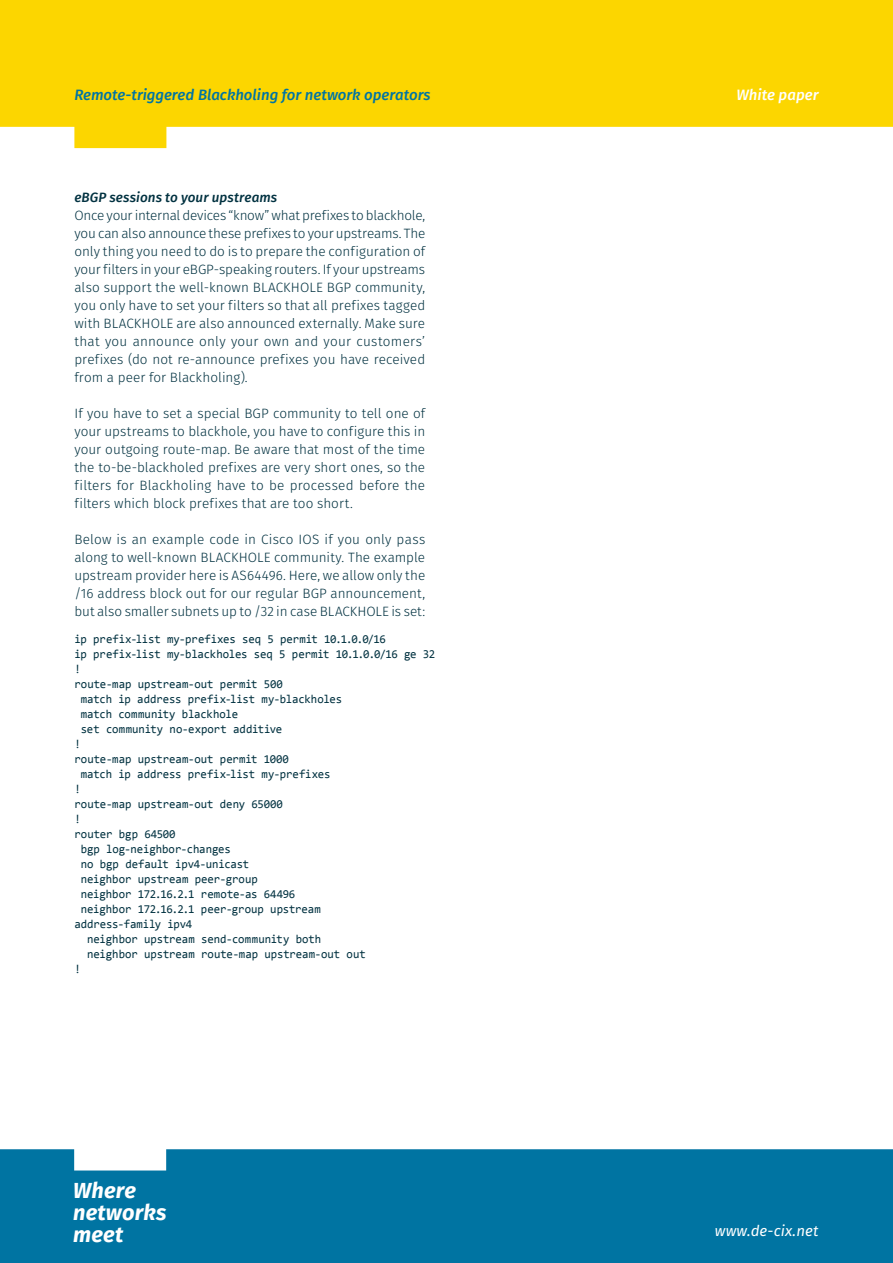
<style>
.page{position:relative;width:893px;height:1263px;background:#fff}
.page>*{position:absolute;margin:0;border:0;box-sizing:border-box;transform-origin:0 0}
.t1{font:italic 700 21.75px/21.8px "Fira Sans";letter-spacing:.01em;color:#fff}
.t2{font:italic 500 15px "Fira Sans";color:#0074a2}
.t3{font:italic 15px "Fira Sans";letter-spacing:.01em;color:#fff}
.t4{font:italic 500 15px "Fira Sans";color:#fff}
.t5{font:300 13.5px/18px "Fira Sans";letter-spacing:.005em;color:#003140;text-align:justify}
.t6{font:italic 500 13.5px "Fira Sans";letter-spacing:.005em;color:#003140}
.t7{font:12px "Consolas";letter-spacing:-.005em;color:#003140}
</style>
<div class="page">
<div style="left:0;top:1149px;width:893px;height:114px;background:#0074a2"></div>
<svg style="left:0;top:0;width:893px;height:148px;background:#fcdb20"></svg>
<p class="t2" style="left:74px;top:84px;width:358px">Remote-triggered Blackholing for network operators</p>
<p class="t4" style="left:736px;top:84px;width:84px">White paper</p>
<p class="t6" style="left:74px;top:188px;width:204px">eBGP sessions to your upstreams</p>
<p class="t5" style="left:74px;top:207px;width:352px">Once your internal devices “know” what prefixes to blackhole, you can also announce these prefixes to your upstreams. The only thing you need to do is to prepare the configuration of your filters in your eBGP-speaking routers. If your upstreams also support the well-known BLACKHOLE BGP community, you only have to set your filters so that all prefixes tagged with BLACKHOLE are also announced externally. Make sure that you announce only your own and your customers’ prefixes (do not re-announce prefixes you have received from a peer for Blackholing).</p>
<p class="t5" style="left:74px;top:405px;width:352px">If you have to set a special BGP community to tell one of your upstreams to blackhole, you have to configure this in your outgoing route-map. Be aware that most of the time the to-be-blackholed prefixes are very short ones, so the filters for Blackholing have to be processed before the filters which block prefixes that are too short.</p>
<p class="t5" style="left:74px;top:531px;width:352px">Below is an example code in Cisco IOS if you only pass along to well-known BLACKHOLE community. The example upstream provider here is AS64496. Here, we allow only the /16 address block out for our regular BGP announcement, but also smaller subnets up to /32 in case BLACKHOLE is set:</p>
<p class="t7" style="left:74px;top:631px;width:313px">ip prefix-list my-prefixes seq 5 permit 10.1.0.0/16</p>
<p class="t7" style="left:74px;top:646px;width:362px">ip prefix-list my-blackholes seq 5 permit 10.1.0.0/16 ge 32</p>
<p class="t7" style="left:74px;top:661px;width:8px">!</p>
<p class="t7" style="left:74px;top:676px;width:210px">route-map upstream-out permit 500</p>
<p class="t7" style="left:81px;top:691px;width:263px">match ip address prefix-list my-blackholes</p>
<p class="t7" style="left:81px;top:706px;width:159px">match community blackhole</p>
<p class="t7" style="left:81px;top:721px;width:203px">set community no-export additive</p>
<p class="t7" style="left:74px;top:736px;width:8px">!</p>
<p class="t7" style="left:74px;top:751px;width:216px">route-map upstream-out permit 1000</p>
<p class="t7" style="left:81px;top:766px;width:251px">match ip address prefix-list my-prefixes</p>
<p class="t7" style="left:74px;top:781px;width:8px">!</p>
<p class="t7" style="left:74px;top:796px;width:210px">route-map upstream-out deny 65000</p>
<p class="t7" style="left:74px;top:811px;width:8px">!</p>
<p class="t7" style="left:74px;top:826px;width:103px">router bgp 64500</p>
<p class="t7" style="left:81px;top:841px;width:152px">bgp log-neighbor-changes</p>
<p class="t7" style="left:81px;top:856px;width:170px">no bgp default ipv4-unicast</p>
<p class="t7" style="left:81px;top:871px;width:179px">neighbor upstream peer-group</p>
<p class="t7" style="left:81px;top:886px;width:216px">neighbor 172.16.2.1 remote-as 64496</p>
<p class="t7" style="left:81px;top:901px;width:242px">neighbor 172.16.2.1 peer-group upstream</p>
<p class="t7" style="left:74px;top:916px;width:119px">address-family ipv4</p>
<p class="t7" style="left:87px;top:931px;width:236px">neighbor upstream send-community both</p>
<p class="t7" style="left:87px;top:946px;width:280px">neighbor upstream route-map upstream-out out</p>
<p class="t7" style="left:74px;top:961px;width:8px">!</p>
<h1 class="t1" style="left:73px;top:1181px;width:95px">Where networks meet</h1>
<p class="t3" style="left:715px;top:1220px;width:105px">www.de-cix.net</p>
</div>
